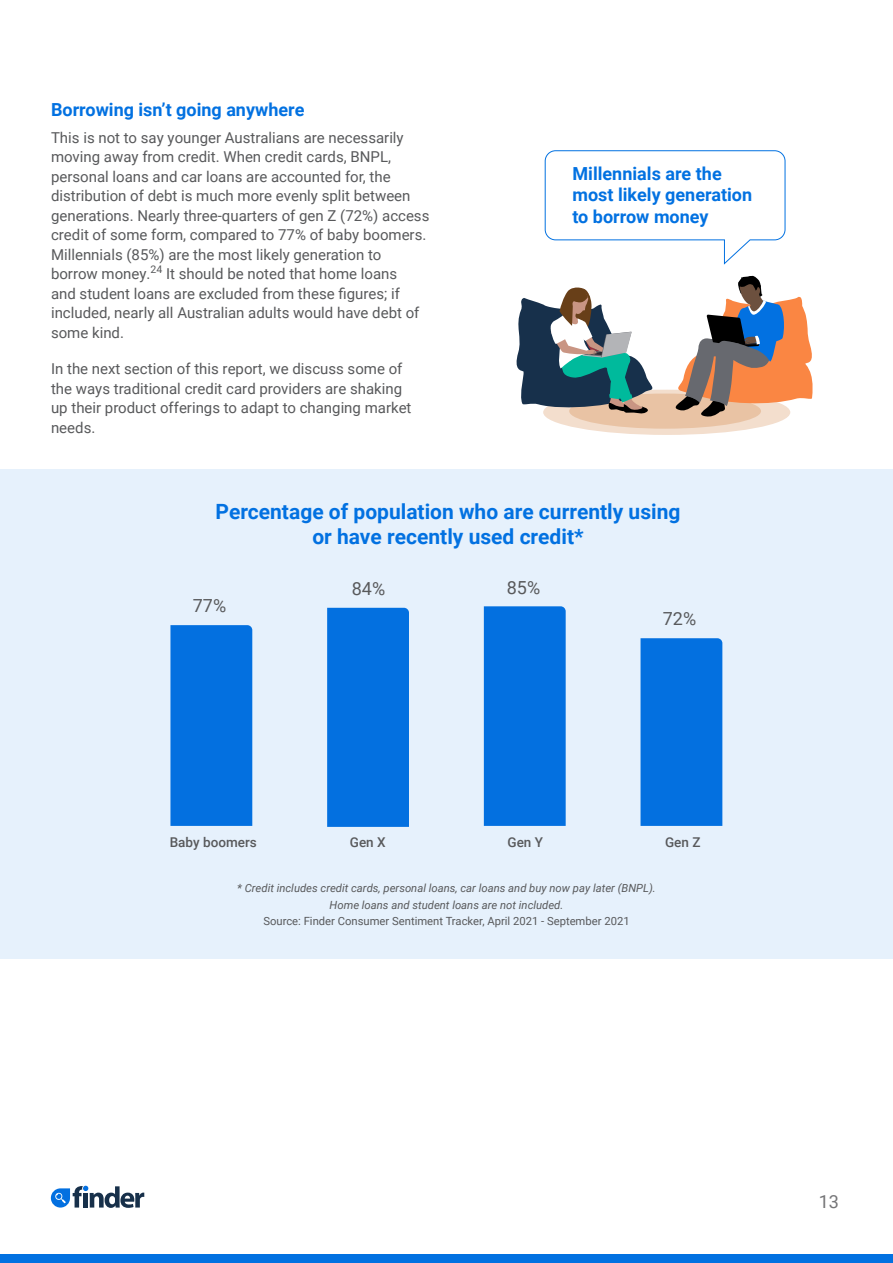
<style>
.page{position:relative;width:893px;height:1263px;background:#fff}
.page>*{position:absolute;margin:0;border:0;box-sizing:border-box;transform-origin:0 0}
.Heading_1{font:700 21px/25.2px "Roboto";color:#0271e1;text-align:center}
.Header_2{font:700 18px/21.6px "Roboto";color:#0271e1}
.Heading_1-2{font:18px "Roboto";color:#58595b}
.t1{font:18px "Roboto";color:#757577}
.body_copy{font:15px/19.5px "Roboto";color:#58595b}
.body_copy-2{font:500 13.5px "Roboto";color:#58595b}
.body_copy-3{font:italic 11.25px/16.5px "Roboto";color:#58595b;text-align:center}
.s1{font-style:normal}
</style>
<div class="page">
<div style="left:0;top:470px;width:893px;height:489px;background:#e6f1fc"></div>
<div style="left:0;top:1254px;width:893px;height:9px;background:#0271e1"></div>
<svg style="left:51px;top:1186px;width:93px;height:21px"></svg>
<div style="left:543px;top:390px;width:247px;height:45px;background:#f3decd;border-radius:50%"></div>
<div style="left:569px;top:394px;width:192px;height:35px;background:#e9c3a4;border-radius:50%"></div>
<svg style="left:516px;top:287px;width:137px;height:127px"></svg>
<svg style="left:674px;top:275px;width:139px;height:143px"></svg>
<svg style="left:544px;top:150px;width:242px;height:115px"></svg>
<div style="left:170px;top:625px;width:82px;height:201px;background:#0370e0"></div>
<div style="left:327px;top:608px;width:82px;height:219px;background:#0370e0"></div>
<div style="left:484px;top:606px;width:82px;height:220px;background:#0370e0"></div>
<div style="left:640px;top:638px;width:82px;height:188px;background:#0370e0"></div>
<p class="Header_2" style="left:51px;top:98px;width:255px">Borrowing isn’t going anywhere</p>
<p class="body_copy" style="left:51px;top:127px;width:380px">This is not to say younger Australians are necessarily moving away from credit. When credit cards, BNPL, personal loans and car loans are accounted for, the distribution of debt is much more evenly split between generations. Nearly three-quarters of gen Z (72%) access credit of some form, compared to 77% of baby boomers.<br>Millennials (85%) are the most likely generation to borrow money.<sup>24</sup> It should be noted that home loans<br>and student loans are excluded from these figures; if included, nearly all Australian adults would have debt of some kind.</p>
<p class="body_copy" style="left:51px;top:358px;width:362px">In the next section of this report, we discuss some of the ways traditional credit card providers are shaking up their product offerings to adapt to changing market needs.</p>
<p class="Header_2" style="left:572px;top:162px;width:181px">Millennials are the most likely generation to borrow money</p>
<p class="Heading_1" style="left:216px;top:498px;width:466px">Percentage of population who are currently using or have recently used credit*</p>
<p class="Heading_1-2" style="left:193px;top:593px;width:35px">77%</p>
<p class="Heading_1-2" style="left:352px;top:576px;width:35px">84%</p>
<p class="Heading_1-2" style="left:507px;top:575px;width:35px">85%</p>
<p class="Heading_1-2" style="left:663px;top:606px;width:35px">72%</p>
<p class="body_copy-2" style="left:170px;top:832px;width:89px">Baby boomers</p>
<p class="body_copy-2" style="left:350px;top:832px;width:37px">Gen X</p>
<p class="body_copy-2" style="left:507px;top:832px;width:37px">Gen Y</p>
<p class="body_copy-2" style="left:665px;top:832px;width:37px">Gen Z</p>
<p class="body_copy-3" style="left:237px;top:880px;width:420px">* Credit includes credit cards, personal loans, car loans and buy now pay later (BNPL).<br>Home loans and student loans are not included.<br><span class="s1">Source: Finder Consumer Sentiment Tracker, April 2021 - September 2021</span></p>
<p class="t1" style="left:819px;top:1189px;width:22px">13</p>
</div>
